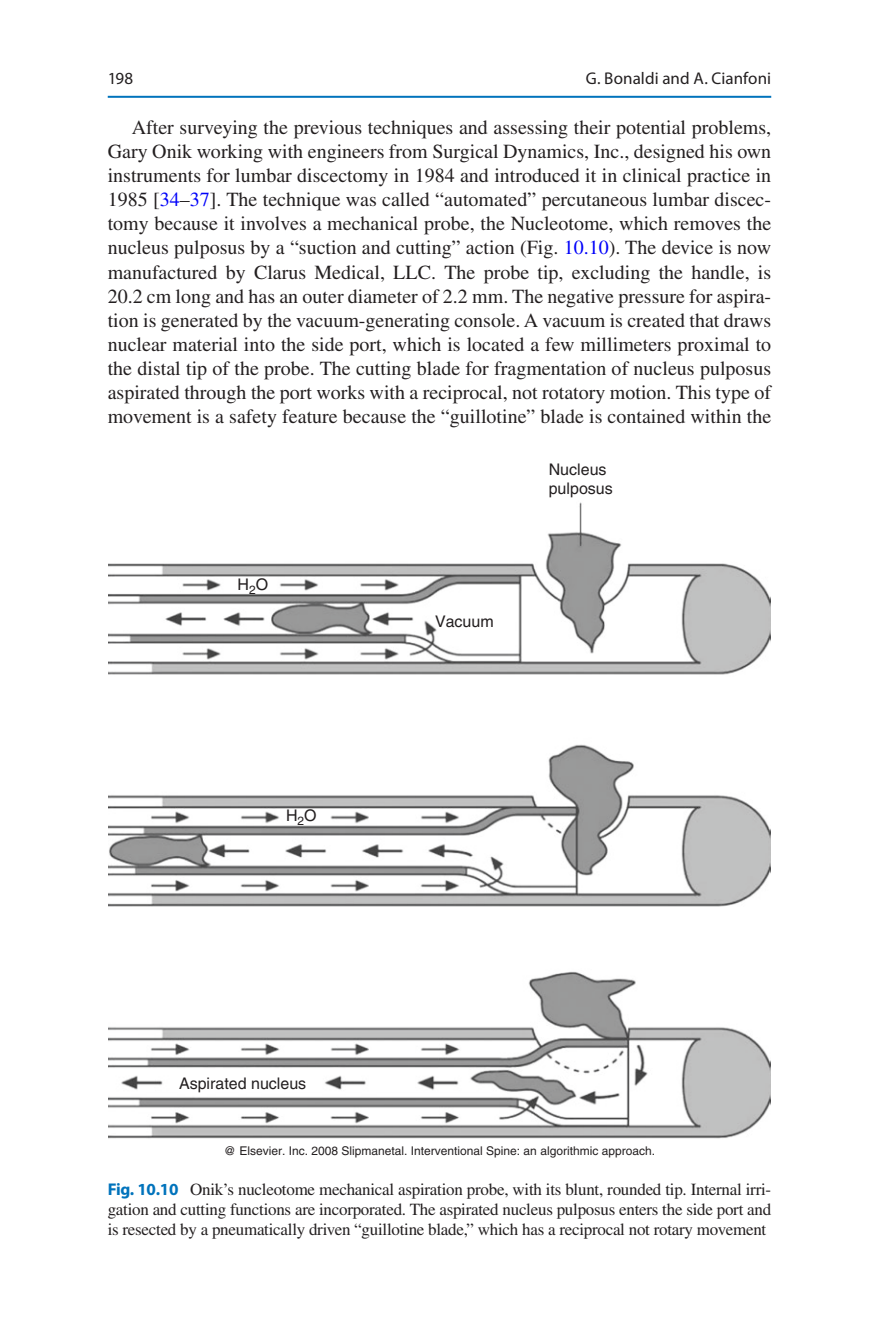
<style>
.page{position:relative;width:879px;height:1333px;background:#fff}
.page>*{position:absolute;margin:0;border:0;box-sizing:border-box;transform-origin:0 0}
.t1{font:20px/24px "Times LT Std";color:#231f20;text-align:justify}
.t2{font:17px/20px "Times LT Std";letter-spacing:-.015em;color:#231f20;text-align:justify}
.t3{font:17px "Myriad Pro Regular 2";letter-spacing:.005em;color:#231f20}
.t4{font:17px "Myriad Pro";color:#231f20}
.t5{font:16px/19.2px "Helvetica 3";color:#231f20}
.t6{font:12px "Helvetica 3";color:#231f20}
.s1{color:#0000fa}
.s2{font-family:"Myriad Pro";font-weight:700;color:#0073bc}
</style>
<div class="page">
<img style="left:108px;top:502px;width:662px;height:637px">
<hr style="left:108px;top:96px;width:663px;height:2px;background:#0073bc">
<p class="t3" style="left:586px;top:68px;width:187px">G. Bonaldi and A. Cianfoni</p>
<p class="t4" style="left:108px;top:68px;width:27px">198</p>
<p class="t1" style="left:108px;top:116px;width:665px;text-indent:24px">After surveying the previous techniques and assessing their potential problems, Gary Onik working with engineers from Surgical Dynamics, Inc., designed his own instruments for lumbar discectomy in 1984 and introduced it in clinical practice in 1985 [<span class="s1">34</span>–<span class="s1">37</span>]. The technique was called “automated” percutaneous lumbar discec&shy;tomy because it involves a mechanical probe, the Nucleotome, which removes the nucleus pulposus by a “suction and cutting” action (Fig. <span class="s1">10.10</span>). The device is now manufactured by Clarus Medical, LLC. The probe tip, excluding the handle, is 20.2 cm long and has an outer diameter of 2.2 mm. The negative pressure for aspira&shy;tion is generated by the vacuum-generating console. A vacuum is created that draws nuclear material into the side port, which is located a few millimeters proximal to the distal tip of the probe. The cutting blade for fragmentation of nucleus pulposus aspirated through the port works with a reciprocal, not rotatory motion. This type of movement is a safety feature because the “guillotine” blade is contained within the</p>
<p class="t5" style="left:549px;top:459px;width:66px">Nucleus pulposus</p>
<p class="t5" style="left:237px;top:574px;width:32px">H<sub>2</sub>O</p>
<p class="t5" style="left:286px;top:805px;width:32px">H<sub>2</sub>O</p>
<p class="t5" style="left:179px;top:1073px;width:129px">Aspirated nucleus</p>
<p class="t5" style="left:435px;top:611px;width:60px">Vacuum</p>
<p class="t6" style="left:224px;top:1143px;width:433px">@ Elsevier. Inc. 2008 Slipmanetal. Interventional Spine: an algorithmic approach.</p>
<p class="t2" style="left:108px;top:1178px;width:665px"><span class="s2">Fig. 10.10</span> Onik’s nucleotome mechanical aspiration probe, with its blunt, rounded tip. Internal irri&shy;gation and cutting functions are incorporated. The aspirated nucleus pulposus enters the side port and is resected by a pneumatically driven “guillotine blade,” which has a reciprocal not rotary movement</p>
</div>
